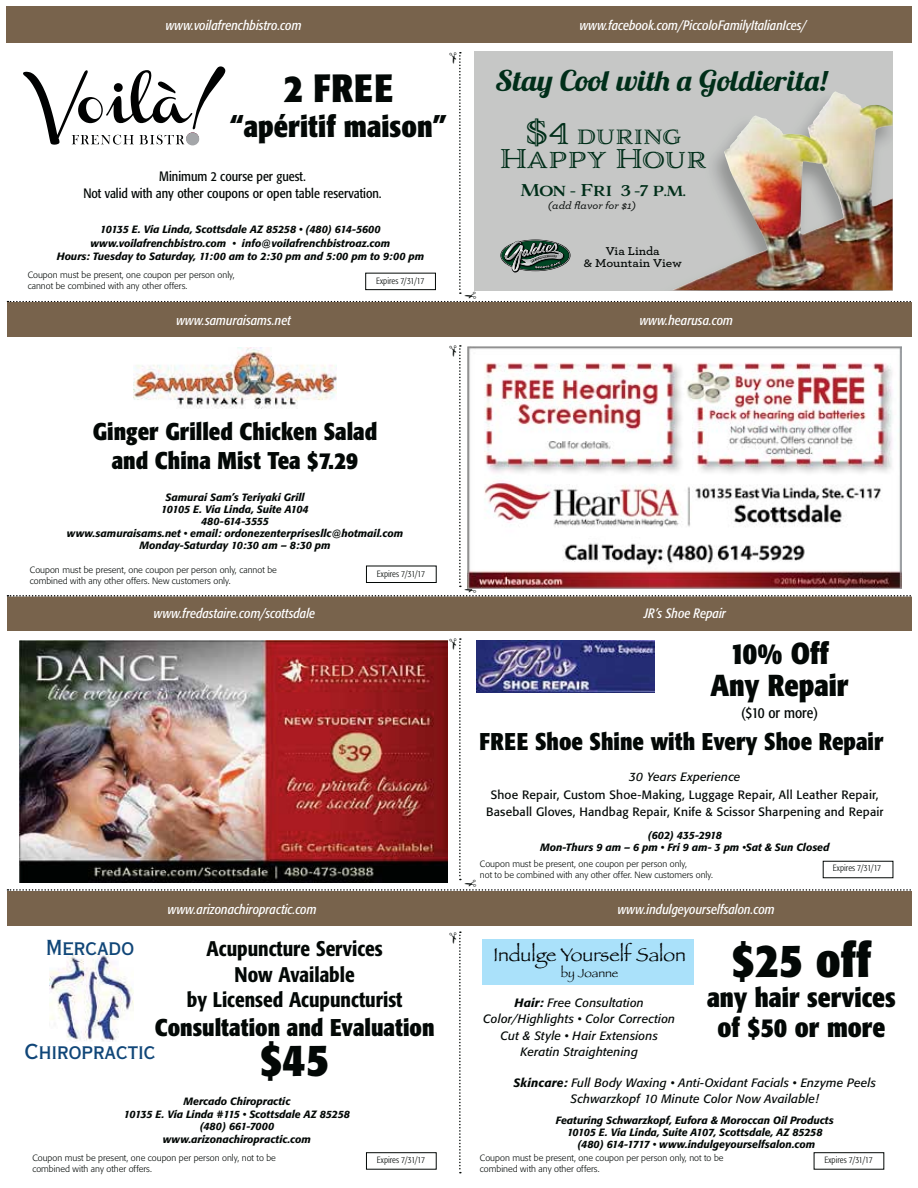
<style>
.page{position:relative;width:918px;height:1188px;background:#fff}
.page>*{position:absolute;margin:0;border:0;box-sizing:border-box;transform-origin:0 0}
.t1{font:700 condensed 48px "Formata";color:#030806}
.t2{font:700 condensed 46.5px "Formata";color:#030806}
.t3{font:700 condensed 39px "Formata";color:#030806}
.t4{font:700 condensed 30px/31.5px "Formata";color:#030806;text-align:center}
.t5{font:28.5px "Lobster 1.3";color:#002e19;scale:1.09 1}
.t6{font:700 condensed 27px/30px "Formata";color:#030806;text-align:center}
.t7{font:25.2px "Adorn S Engraved";letter-spacing:-.01em;color:#002e19;scale:1.09 1}
.t8{font:700 condensed 24px/28.5px "Formata";color:#030806;text-align:center}
.t9{font:22.5px "Adorn S Engraved";letter-spacing:-.02em;color:#002e19;scale:1.09 1}
.t10{font:500 condensed 21px/25.5px "Formata";color:#030806;text-align:center}
.t11{font:20.85px "Copperplate Thirty AB";color:#104678}
.t12{font:19.5px "Papyrus";color:#010202}
.t13{font:15.9px "Adorn S Serif";letter-spacing:-.05em;color:#002e19;scale:1.09 1}
.t14{font:condensed 15px "Formata";color:#030806}
.t15{font:italic condensed 13.5px "Formata";color:#fff}
.t16{font:condensed 13.5px/16.5px "Formata";color:#030806;text-align:center}
.t17{font:12.3px "Papyrus";color:#010202}
.t18{font:italic 12px/16.5px "Formata";letter-spacing:.015em;color:#030806;text-align:center}
.t19{font:12px/16.5px "Formata";letter-spacing:.015em;color:#030806;text-align:center}
.t20{font:600 12px/12px "Archer Pro";color:#030806;text-align:center;scale:1.09 1}
.t21{font:italic 500 10.65px "Archer";color:#030806;scale:1.09 1}
.t22{font:italic 500 10.5px/12px "Formata";color:#030806;text-align:center}
.t23{font:300 9px/10.5px "Formata";color:#030806}
.t24{font:300 condensed 9px "Formata";color:#030806}
.s1{font-size:30.6px}
.s2{font-weight:500}
</style>
<div class="page">
<div style="left:7px;top:597px;width:904px;height:34px;background:#78634c"></div>
<div style="left:7px;top:7px;width:904px;height:36px;background:#78634c"></div>
<div style="left:7px;top:303px;width:904px;height:34px;background:#78634c"></div>
<div style="left:7px;top:892px;width:904px;height:34px;background:#78634c"></div>
<img style="left:50px;top:951px;width:84px;height:91px">
<div style="left:366px;top:1152px;width:71px;height:18px;border:1px solid #030806"></div>
<div style="left:482px;top:940px;width:212px;height:45px;background:#aae1fa"></div>
<div style="left:814px;top:1152px;width:70px;height:18px;border:1px solid #030806"></div>
<svg style="left:459px;top:932px;width:2px;height:241px"></svg>
<img style="left:8px;top:638px;width:903px;height:253px">
<svg style="left:8px;top:345px;width:903px;height:252px"></svg>
<svg style="left:8px;top:52px;width:903px;height:250px"></svg>
<p class="t15" style="left:166px;top:19px;width:137px">www.voilafrenchbistro.com</p>
<h3 class="t3" style="left:283px;top:72px;width:111px">2 FREE</h3>
<h3 class="t4" style="left:230px;top:113px;width:218px">“apéritif maison”</h3>
<p class="t16" style="left:83px;top:169px;width:300px">Minimum 2 course per guest.<br>Not valid with any other coupons or open table reservation.</p>
<p class="t22" style="left:57px;top:223px;width:369px;line-height:13.5px">10135 E. Via Linda, Scottsdale AZ 85258 • (480) 614-5600 www.voilafrenchbistro.com • info@voilafrenchbistroaz.com<br>Hours: Tuesday to Saturday, 11:00 am to 2:30 pm and 5:00 pm to 9:00 pm</p>
<p class="t23" style="left:28px;top:270px;width:209px">Coupon must be present, one coupon per person only, cannot be combined with any other offers.</p>
<p class="t24" style="left:376px;top:277px;width:50px">Expires 7/31/17</p>
<p class="t15" style="left:176px;top:314px;width:116px">www.samuraisams.net</p>
<p class="t15" style="left:580px;top:19px;width:228px">www.facebook.com/PiccoloFamilyItalianIces/</p>
<h3 class="t5" style="left:495px;top:64px;width:306px">Stay Cool with a Goldierita!</h3>
<h3 class="t9" style="left:525px;top:123px;width:145px"><span class="s1">$4</span> during</h3>
<h3 class="t7" style="left:500px;top:145px;width:191px">Happy Hour</h3>
<h3 class="t13" style="left:520px;top:180px;width:154px">Mon - Fri 3 -7 p.m.</h3>
<p class="t21" style="left:548px;top:199px;width:82px">(add flavor for $1)</p>
<p class="t20" style="left:584px;top:245px;width:91px">Via Linda<br>&amp; Mountain View</p>
<p class="t15" style="left:640px;top:314px;width:95px">www.hearusa.com</p>
<p class="t15" style="left:617px;top:316px;width:146px">Mercado Ranch Barber Shop</p>
<h3 class="t8" style="left:93px;top:419px;width:286px">Ginger Grilled Chicken Salad and China Mist Tea $7.29</h3>
<p class="t22" style="left:67px;top:492px;width:338px">Samurai Sam’s Teriyaki Grill<br>10105 E. Via Linda, Suite A104<br>480-614-3555<br>www.samuraisams.net • email: ordonezenterprisesllc@hotmail.com Monday-Saturday 10:30 am – 8:30 pm</p>
<p class="t23" style="left:30px;top:565px;width:249px">Coupon must be present, one coupon per person only, cannot be combined with any other offers. New customers only.</p>
<p class="t15" style="left:154px;top:608px;width:163px">www.fredastaire.com/scottsdale</p>
<p class="t24" style="left:377px;top:570px;width:50px">Expires 7/31/17</p>
<p class="t15" style="left:168px;top:903px;width:150px">www.arizonachiropractic.com</p>
<h3 class="t10" style="left:187px;top:938px;width:217px">Acupuncture Services<br>Now Available<br>by Licensed Acupuncturist</h3>
<h3 class="t8" style="left:155px;top:1015px;width:281px">Consultation and Evaluation</h3>
<h2 class="t2" style="left:260px;top:1041px;width:70px">$45</h2>
<p class="t22" style="left:124px;top:1096px;width:227px;line-height:12.8px">Mercado Chiropractic<br>10135 E. Via Linda #115 • Scottsdale AZ 85258 (480) 661-7000<br>www.arizonachiropractic.com</p>
<h3 class="t11" style="left:46px;top:936px;width:89px">Mercado</h3>
<h3 class="t11" style="left:25px;top:1040px;width:132px">Chiropractic</h3>
<p class="t23" style="left:32px;top:1154px;width:245px">Coupon must be present, one coupon per person only, not to be combined with any other offers.</p>
<p class="t24" style="left:377px;top:1156px;width:50px">Expires 7/31/17</p>
<p class="t15" style="left:644px;top:608px;width:83px">JR’s Shoe Repair</p>
<h3 class="t4" style="left:710px;top:640px;width:140px">10% Off<br>Any Repair</h3>
<h3 class="t14" style="left:741px;top:707px;width:79px">($10 or more)</h3>
<h3 class="t8" style="left:479px;top:729px;width:406px">FREE Shoe Shine with Every Shoe Repair</h3>
<p class="t18" style="left:629px;top:770px;width:113px">30 Years Experience</p>
<p class="t19" style="left:486px;top:788px;width:399px">Shoe Repair, Custom Shoe-Making, Luggage Repair, All Leather Repair,<br>Baseball Gloves, Handbag Repair, Knife &amp; Scissor Sharpening and Repair</p>
<p class="t22" style="left:540px;top:829px;width:291px;line-height:12.8px">(602) 435-2918<br>Mon-Thurs 9 am – 6 pm • Fri 9 am- 3 pm •Sat &amp; Sun Closed</p>
<p class="t23" style="left:480px;top:860px;width:235px">Coupon must be present, one coupon per person only,<br>not to be combined with any other offer. New customers only.</p>
<p class="t15" style="left:618px;top:903px;width:158px">www.indulgeyourselfsalon.com</p>
<p class="t24" style="left:833px;top:864px;width:50px">Expires 7/31/17</p>
<h1 class="t1" style="left:732px;top:940px;width:141px">$25 off</h1>
<h3 class="t6" style="left:707px;top:984px;width:190px">any hair services of $50 or more</h3>
<p class="t18" style="left:514px;top:1075px;width:364px"><span class="s2">Skincare:</span> Full Body Waxing • Anti-Oxidant Facials • Enzyme Peels<br>Schwarzkopf 10 Minute Color Now Available!</p>
<p class="t22" style="left:556px;top:1115px;width:279px">Featuring Schwarzkopf, Eufora &amp; Moroccan Oil Products<br>10105 E. Via Linda, Suite A107, Scottsdale, AZ 85258 (480) 614-1717 • www.indulgeyourselfsalon.com</p>
<h3 class="t12" style="left:493px;top:943px;width:194px">Indulge Yourself Salon</h3>
<p class="t17" style="left:561px;top:966px;width:59px">by Joanne</p>
<p class="t18" style="left:483px;top:995px;width:193px"><span class="s2">Hair:</span> Free Consultation<br>Color/Highlights • Color Correction<br>Cut &amp; Style • Hair Extensions<br>Keratin Straightening</p>
<p class="t23" style="left:480px;top:1154px;width:245px">Coupon must be present, one coupon per person only, not to be combined with any other offers.</p>
<p class="t24" style="left:824px;top:1156px;width:50px">Expires 7/31/17</p>
</div>
